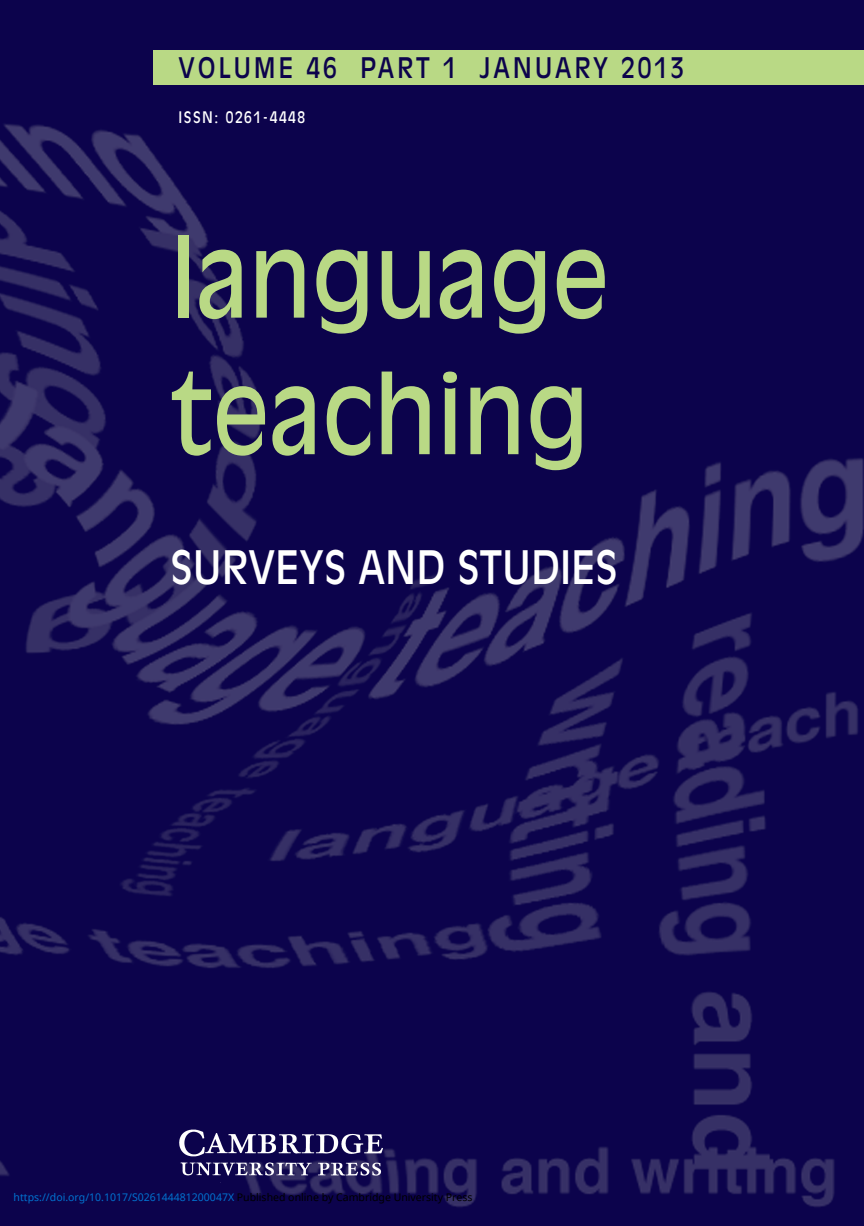
<style>
.page{position:relative;width:864px;height:1226px;background:#fff}
.page>*{position:absolute;margin:0;border:0;box-sizing:border-box;transform-origin:0 0}
.t1{font:106.75px/136.5px "Antique Olive";color:#b9d985;scale:.88 1}
.t2{font:45.5px "Antique Olive";color:#fff;scale:.88 1}
.t3{font:28px "Antique Olive";letter-spacing:.11em;color:#0c034c;scale:.88 1}
.t4{font:15.75px "Antique Olive";letter-spacing:.11em;color:#fff;scale:.88 1}
.t5{font:10.5px "Noto Sans";color:#0172cf}
.s1{color:#000}
</style>
<div class="page">
<img style="left:0;top:0;width:863px;height:1225px">
<div style="left:154px;top:50px;width:709px;height:34px;background:#b9d985"></div>
<img style="left:174px;top:1119px;width:220px;height:67px">
<h3 class="t3" style="left:178px;top:56px;width:576px">VOLUME 46 PART 1 JANUARY 2013</h3>
<h3 class="t4" style="left:178px;top:110px;width:146px">ISSN: 0261-4448</h3>
<h1 class="t1" style="left:170px;top:214px;width:500px">language teaching</h1>
<h2 class="t2" style="left:170px;top:549px;width:509px">SURVEYS AND STUDIES</h2>
<p class="t5" style="left:14px;top:1189px;width:460px">https://doi.org/10.1017/S026144481200047X <span class="s1">Published online by Cambridge University Press</span></p>
</div>
